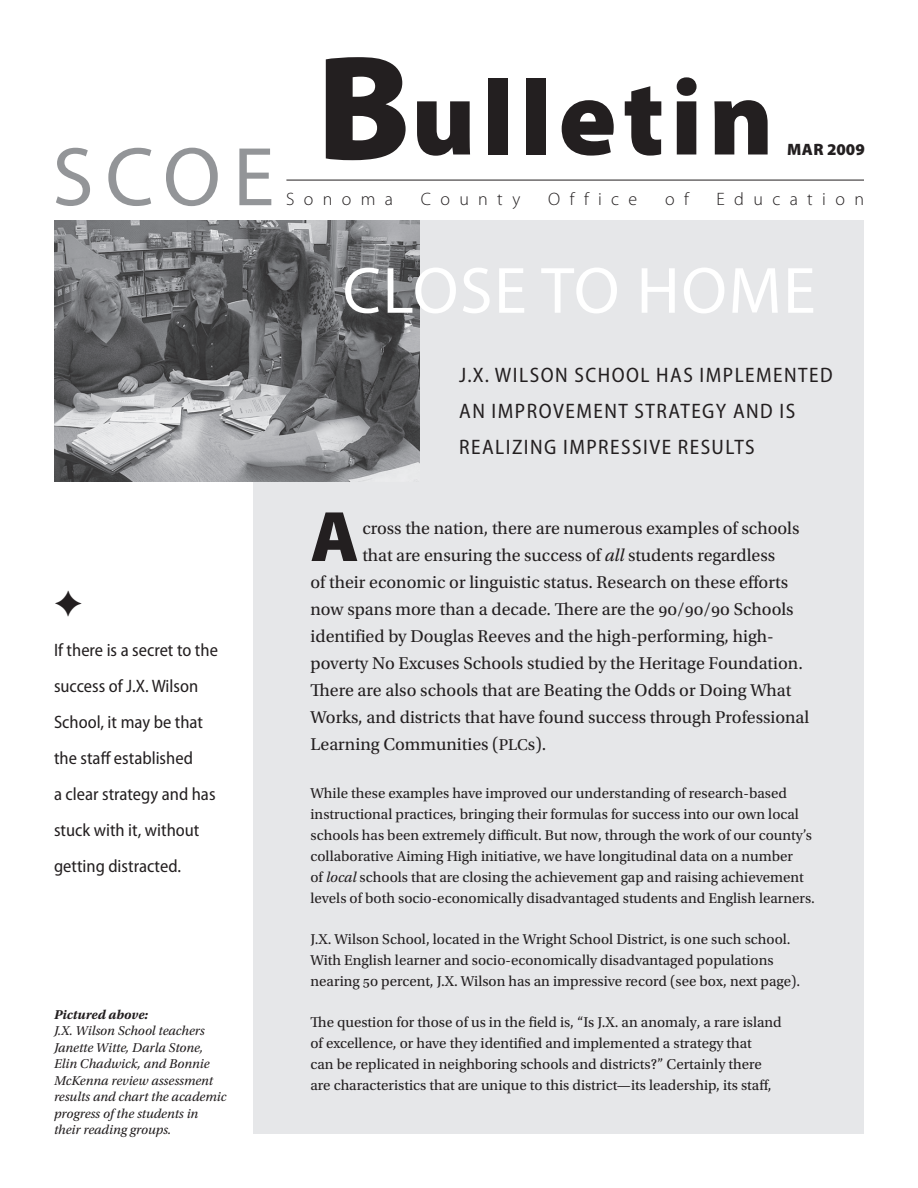
<style>
.page{position:relative;width:918px;height:1188px;background:#fff}
.page>*{position:absolute;margin:0;border:0;box-sizing:border-box;transform-origin:0 0}
.t1{font:900 150px "Myriad Pro";color:#231f20}
.t2{font:900 108px "Myriad Pro";letter-spacing:.06em;color:#231f20}
.t3{font:84px "Myriad Pro";color:#939598}
.new_principal{font:900 72px "Myriad Pro";color:#231f20}
.t4{font:66px "Myriad Pro";letter-spacing:.025em;color:#fff}
.cover_title{font:semi-condensed 21px/36px "Myriad Pro";letter-spacing:.07em;color:#231f20}
.new_cover_text{font:18px "Utopia Std";color:#231f20}
.new_pull_quote{font:semi-condensed 18px/36px "Myriad Pro";color:#231f20}
.t5{font:300 18px "Myriad Pro";letter-spacing:.52em;color:#231f20}
.t6{font:900 16.5px "Myriad Pro";color:#231f20}
.new_text{font:15px/21px "Utopia Std";color:#231f20}
.new_text-2{font:italic 13.5px/16.5px "Utopia Std";color:#231f20}
.new_text-3{font:italic 700 13.5px "Utopia Std";color:#231f20}
.s1{font-style:italic}
.s2{font-size:16.5px}
</style>
<div class="page">
<div style="left:254px;top:220px;width:610px;height:914px;background:#e6e7e9"></div>
<hr style="left:286px;top:180px;width:578px;height:1px;background:#231f20">
<img style="left:54px;top:220px;width:366px;height:262px">
<p class="t3" style="left:52px;top:131px;width:224px">SCOE</p>
<p class="t1" style="left:316px;top:23px;width:96px">B</p>
<p class="t2" style="left:411px;top:57px;width:364px">ulletin</p>
<p class="t6" style="left:787px;top:140px;width:79px">MAR 2009</p>
<p class="t5" style="left:286px;top:189px;width:109px">Sonoma</p>
<p class="t5" style="left:421px;top:189px;width:101px">County</p>
<p class="t5" style="left:548px;top:189px;width:91px">Office</p>
<p class="t5" style="left:665px;top:189px;width:25px">o f</p>
<p class="t5" style="left:717px;top:189px;width:149px">Education</p>
<p class="t4" style="left:343px;top:255px;width:474px">CLOSE TO HOME</p>
<p class="cover_title" style="left:459px;top:357px;width:375px">J.X. Wilson School has implemented an improvement strategy and is realizing impressive results</p>
<p class="new_pull_quote" style="left:54px;top:632px;width:165px">If there is a secret to the success of J.X. Wilson<br>School, it may be that the staff established<br>a clear strategy and has stuck with it, without getting distracted.</p>
<p class="new_text-3" style="left:54px;top:1007px;width:96px">Pictured above:</p>
<p class="new_text-2" style="left:54px;top:1023px;width:174px">J.X. Wilson School teachers<br>Janette Witte, Darla Stone,<br>Elin Chadwick, and Bonnie<br>McKenna review assessment results and chart the academic progress of the students in their reading groups.</p>
<p class="new_principal" style="left:310px;top:496px;width:50px">A</p>
<p class="new_cover_text" style="left:362px;top:518px;width:439px">cross the nation, there are numerous examples of schools</p>
<p class="new_cover_text" style="left:362px;top:545px;width:414px">that are ensuring the success of <span class="s1">all</span> students regardless</p>
<p class="new_cover_text" style="left:310px;top:572px;width:479px">of their economic or linguistic status. Research on these efforts</p>
<p class="new_cover_text" style="left:310px;top:599px;width:485px">now spans more than a decade. There are the 90/90/90 Schools</p>
<p class="new_cover_text" style="left:310px;top:626px;width:465px">identified by Douglas Reeves and the high-performing, high-</p>
<p class="new_cover_text" style="left:310px;top:653px;width:494px">poverty No Excuses Schools studied by the Heritage Foundation.</p>
<p class="new_cover_text" style="left:310px;top:680px;width:482px">There are also schools that are Beating the Odds or Doing What</p>
<p class="new_cover_text" style="left:310px;top:707px;width:500px">Works, and districts that have found success through Professional</p>
<p class="new_cover_text" style="left:310px;top:734px;width:237px">Learning Communities (<span class="s2">PLC</span>s).</p>
<p class="new_text" style="left:311px;top:783px;width:506px">While these examples have improved our understanding of research-based instructional practices, bringing their formulas for success into our own local schools has been extremely difficult. But now, through the work of our county’s collaborative Aiming High initiative, we have longitudinal data on a number<br>of <span class="s1">local</span> schools that are closing the achievement gap and raising achievement levels of both socio-economically disadvantaged students and English learners.</p>
<p class="new_text" style="left:311px;top:929px;width:491px">J.X. Wilson School, located in the Wright School District, is one such school.<br>With English learner and socio-economically disadvantaged populations nearing 50 percent, J.X. Wilson has an impressive record (see box, next page).</p>
<p class="new_text" style="left:311px;top:1012px;width:473px">The question for those of us in the field is, “Is J.X. an anomaly, a rare island of excellence, or have they identified and implemented a strategy that<br>can be replicated in neighboring schools and districts?” Certainly there are characteristics that are unique to this district—its leadership, its staff,</p>
</div>
